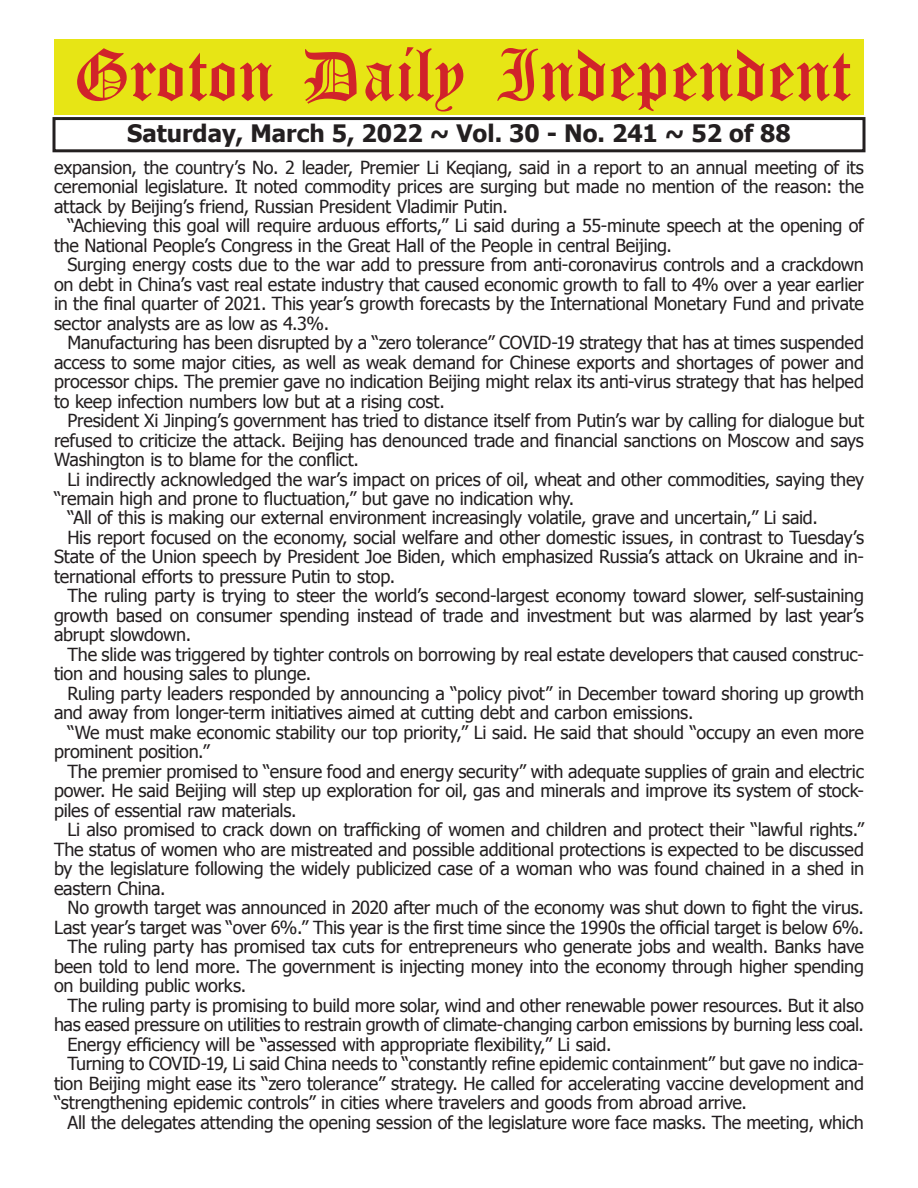
<style>
.page{position:relative;width:918px;height:1188px;background:#fff}
.page>*{position:absolute;margin:0;border:0;box-sizing:border-box;transform-origin:0 0}
.t1{font:54px "Old English Five";color:#d1232a}
.t2{font:700 24px "Tahoma";color:#231f20}
.t3{font:18px/19.5px "Tahoma";letter-spacing:-.01em;color:#231f20;text-align:justify}
</style>
<div class="page">
<div style="left:52px;top:117px;width:814px;height:35px;border:3px solid #231f20"></div>
<div style="left:54px;top:40px;width:810px;height:75px;background:#e7e515"></div>
<h1 class="t1" style="left:73px;top:50px;width:779px">Groton Daily Independent</h1>
<h2 class="t2" style="left:127px;top:116px;width:665px">Saturday, March 5, 2022 ~ Vol. 30 - No. 241 ~ 52 of 88</h2>
<p class="t3" style="left:54px;top:156px;width:812px">expansion, the country’s No. 2 leader, Premier Li Keqiang, said in a report to an annual meeting of its ceremonial legislature. It noted commodity prices are surging but made no mention of the reason: the attack by Beijing’s friend, Russian President Vladimir Putin.</p>
<p class="t3" style="left:54px;top:215px;width:811px;text-indent:14px">“Achieving this goal will require arduous efforts,” Li said during a 55-minute speech at the opening of the National People’s Congress in the Great Hall of the People in central Beijing.</p>
<p class="t3" style="left:54px;top:254px;width:812px;text-indent:14px">Surging energy costs due to the war add to pressure from anti-coronavirus controls and a crackdown on debt in China’s vast real estate industry that caused economic growth to fall to 4% over a year earlier in the final quarter of 2021. This year’s growth forecasts by the International Monetary Fund and private sector analysts are as low as 4.3%.</p>
<p class="t3" style="left:54px;top:332px;width:812px;text-indent:14px">Manufacturing has been disrupted by a “zero tolerance” COVID-19 strategy that has at times suspended access to some major cities, as well as weak demand for Chinese exports and shortages of power and processor chips. The premier gave no indication Beijing might relax its anti-virus strategy that has helped to keep infection numbers low but at a rising cost.</p>
<p class="t3" style="left:54px;top:410px;width:812px;text-indent:14px">President Xi Jinping’s government has tried to distance itself from Putin’s war by calling for dialogue but refused to criticize the attack. Beijing has denounced trade and financial sanctions on Moscow and says Washington is to blame for the conflict.</p>
<p class="t3" style="left:68px;top:468px;width:798px">Li indirectly acknowledged the war’s impact on prices of oil, wheat and other commodities, saying they</p>
<p class="t3" style="left:54px;top:488px;width:522px">“remain high and prone to fluctuation,” but gave no indication why.</p>
<p class="t3" style="left:68px;top:507px;width:752px">“All of this is making our external environment increasingly volatile, grave and uncertain,” Li said.</p>
<p class="t3" style="left:68px;top:527px;width:798px">His report focused on the economy, social welfare and other domestic issues, in contrast to Tuesday’s</p>
<p class="t3" style="left:54px;top:546px;width:812px">State of the Union speech by President Joe Biden, which emphasized Russia’s attack on Ukraine and in-</p>
<p class="t3" style="left:54px;top:566px;width:343px">ternational efforts to pressure Putin to stop.</p>
<p class="t3" style="left:68px;top:585px;width:798px">The ruling party is trying to steer the world’s second-largest economy toward slower, self-sustaining</p>
<p class="t3" style="left:54px;top:605px;width:811px">growth based on consumer spending instead of trade and investment but was alarmed by last year’s</p>
<p class="t3" style="left:54px;top:624px;width:139px">abrupt slowdown.</p>
<p class="t3" style="left:68px;top:644px;width:798px">The slide was triggered by tighter controls on borrowing by real estate developers that caused construc-</p>
<p class="t3" style="left:54px;top:663px;width:259px">tion and housing sales to plunge.</p>
<p class="t3" style="left:68px;top:683px;width:798px">Ruling party leaders responded by announcing a “policy pivot” in December toward shoring up growth</p>
<p class="t3" style="left:54px;top:702px;width:641px">and away from longer-term initiatives aimed at cutting debt and carbon emissions.</p>
<p class="t3" style="left:68px;top:722px;width:798px">“We must make economic stability our top priority,” Li said. He said that should “occupy an even more</p>
<p class="t3" style="left:54px;top:741px;width:157px">prominent position.”</p>
<p class="t3" style="left:68px;top:761px;width:798px">The premier promised to “ensure food and energy security” with adequate supplies of grain and electric</p>
<p class="t3" style="left:54px;top:780px;width:812px">power. He said Beijing will step up exploration for oil, gas and minerals and improve its system of stock-</p>
<p class="t3" style="left:54px;top:800px;width:244px">piles of essential raw materials.</p>
<p class="t3" style="left:68px;top:819px;width:798px">Li also promised to crack down on trafficking of women and children and protect their “lawful rights.”</p>
<p class="t3" style="left:54px;top:839px;width:811px">The status of women who are mistreated and possible additional protections is expected to be discussed</p>
<p class="t3" style="left:54px;top:858px;width:812px">by the legislature following the widely publicized case of a woman who was found chained in a shed in</p>
<p class="t3" style="left:54px;top:878px;width:113px">eastern China.</p>
<p class="t3" style="left:68px;top:897px;width:798px">No growth target was announced in 2020 after much of the economy was shut down to fight the virus.</p>
<p class="t3" style="left:54px;top:917px;width:812px">Last year’s target was “over 6%.” This year is the first time since the 1990s the official target is below 6%.</p>
<p class="t3" style="left:68px;top:936px;width:798px">The ruling party has promised tax cuts for entrepreneurs who generate jobs and wealth. Banks have</p>
<p class="t3" style="left:54px;top:956px;width:812px">been told to lend more. The government is injecting money into the economy through higher spending</p>
<p class="t3" style="left:54px;top:975px;width:194px">on building public works.</p>
<p class="t3" style="left:68px;top:995px;width:798px">The ruling party is promising to build more solar, wind and other renewable power resources. But it also</p>
<p class="t3" style="left:54px;top:1014px;width:812px">has eased pressure on utilities to restrain growth of climate-changing carbon emissions by burning less coal.</p>
<p class="t3" style="left:68px;top:1034px;width:546px">Energy efficiency will be “assessed with appropriate flexibility,” Li said.</p>
<p class="t3" style="left:68px;top:1053px;width:798px">Turning to COVID-19, Li said China needs to “constantly refine epidemic containment” but gave no indica-</p>
<p class="t3" style="left:54px;top:1073px;width:811px">tion Beijing might ease its “zero tolerance” strategy. He called for accelerating vaccine development and</p>
<p class="t3" style="left:54px;top:1092px;width:695px">“strengthening epidemic controls” in cities where travelers and goods from abroad arrive.</p>
<p class="t3" style="left:68px;top:1112px;width:798px">All the delegates attending the opening session of the legislature wore face masks. The meeting, which</p>
</div>
